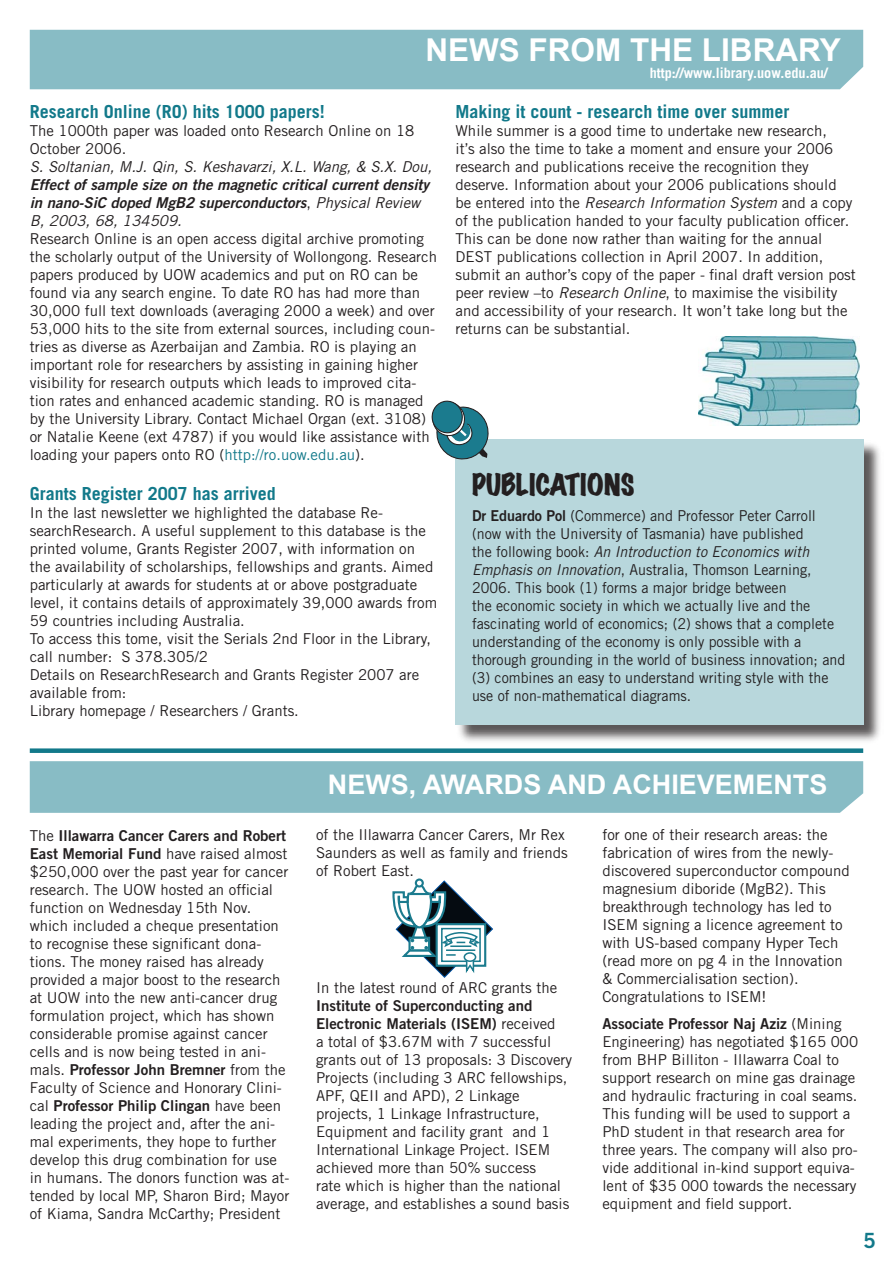
<style>
.page{position:relative;width:893px;height:1263px;background:#fff}
.page>*{position:absolute;margin:0;border:0;box-sizing:border-box;transform-origin:0 0}
.t1{font:700 31.5px "Arial";color:#fff}
.t2{font:700 27px "Arial";color:#fff}
.t3{font:27px "Marker Felt Wide";color:#231f20}
.t4{font:700 18px "Trade Gothic";color:#12798a}
.t5{font:15px/18px "Trade Gothic";color:#231f20}
.t6{font:15px/18px "Trade Gothic";color:#231f20;scale:.95 1}
.t7{font:15px/18px "Trade Gothic Bold Two";color:#231f20}
.t8{font:italic 15px/18px "Trade Gothic Bold Two";color:#231f20}
.t9{font:italic 15px "Trade Gothic";color:#231f20}
.t10{font:700 14.25px "Trade Gothic";color:#fff}
.s1{font-family:"Trade Gothic";font-style:normal}
.s2{font-family:"Trade Gothic"}
.s3{color:#12798a}
.s4{font-style:italic}
.s5{font-family:"Trade Gothic Bold Two"}
</style>
<div class="page">
<div style="left:30px;top:30px;width:833px;height:59px;background:#88bcc5"></div>
<div style="left:30px;top:748px;width:833px;height:5px;background:#12798a"></div>
<div style="left:30px;top:761px;width:833px;height:52px;background:#88bcc5"></div>
<img style="left:699px;top:337px;width:161px;height:88px">
<div style="left:456px;top:441px;width:428px;height:304px;background:#231f20;opacity:.75"></div>
<div style="left:455px;top:439px;width:408px;height:286px;background:#b8d7dc"></div>
<svg style="left:431px;top:400px;width:58px;height:60px"></svg>
<div style="left:415px;top:878px;width:9px;height:9px;border:2px solid #1b7b8e;border-radius:50%"></div>
<svg style="left:392px;top:880px;width:101px;height:97px"></svg>
<h1 class="t1" style="left:425px;top:29px;width:47px">NEWS</h1>
<h1 class="t1" style="left:529px;top:29px;width:123px">FROM THE</h1>
<h1 class="t1" style="left:702px;top:29px;width:74px">LIBRAR</h1>
<h1 class="t1" style="left:820px;top:29px;width:23px">Y</h1>
<p class="t10" style="left:650px;top:64px;width:180px">http://www.library.uow.edu.au/</p>
<p class="t4" style="left:30px;top:100px;width:297px">Research Online (RO) hits 1000 papers!</p>
<p class="t5" style="left:30px;top:121px;width:386px">The 1000th paper was loaded onto Research Online on 18<br>October 2006.</p>
<p class="t9" style="left:30px;top:158px;width:404px">S. Soltanian, M.J. Qin, S. Keshavarzi, X.L. Wang, &amp; S.X. Dou,</p>
<p class="t8" style="left:30px;top:175px;width:401px">Effect of sample size on the magnetic critical current density in nano-SiC doped MgB2 superconductors<span class="s1">,</span> <span class="s2">Physical Review</span></p>
<p class="t9" style="left:30px;top:212px;width:154px">B, 2003, 68, 134509.</p>
<p class="t5" style="left:30px;top:229px;width:409px">Research Online is an open access digital archive promoting the scholarly output of the University of Wollongong. Research papers produced by UOW academics and put on RO can be found via any search engine. To date RO has had more than 30,000 full text downloads (averaging 2000 a week) and over 53,000 hits to the site from external sources, including coun&shy;tries as diverse as Azerbaijan and Zambia. RO is playing an important role for researchers by assisting in gaining higher visibility for research outputs which leads to improved cita&shy;tion rates and enhanced academic standing. RO is managed by the University Library. Contact Michael Organ (ext. 3108) or Natalie Keene (ext 4787) if you would like assistance with loading your papers onto RO (<span class="s3">http://ro.uow.edu.au</span>).</p>
<p class="t4" style="left:30px;top:482px;width:248px">Grants Register 2007 has arrived</p>
<p class="t5" style="left:30px;top:503px;width:409px">In the last newsletter we highlighted the database Re&shy;searchResearch. A useful supplement to this database is the printed volume, Grants Register 2007, with information on the availability of scholarships, fellowships and grants. Aimed particularly at awards for students at or above postgraduate level, it contains details of approximately 39,000 awards from 59 countries including Australia.<br>To access this tome, visit the Serials 2nd Floor in the Library, call number: S 378.305/2<br>Details on ResearchResearch and Grants Register 2007 are available from:<br>Library homepage / Researchers / Grants.</p>
<p class="t4" style="left:455px;top:100px;width:335px">Making it count - research time over summer</p>
<p class="t5" style="left:455px;top:121px;width:402px">While summer is a good time to undertake new research,<br>it’s also the time to take a moment and ensure your 2006 research and publications receive the recognition they deserve. Information about your 2006 publications should be entered into the <span class="s4">Research Information System</span> and a copy of the publication handed to your faculty publication officer.<br>This can be done now rather than waiting for the annual DEST publications collection in April 2007. In addition, submit an author’s copy of the paper - final draft version post peer review –to <span class="s4">Research Online</span>, to maximise the visibility and accessibility of your research. It won’t take long but the returns can be substantial.</p>
<h2 class="t3" style="left:472px;top:471px;width:164px">PUBLICATIONS</h2>
<p class="t6" style="left:472px;top:507px;width:394px"><span class="s5">Dr Eduardo Pol</span> (Commerce) and Professor Peter Carroll (now with the University of Tasmania) have published<br>the following book: <span class="s4">An Introduction to Economics with Emphasis on Innovation</span>, Australia, Thomson Learning, 2006. This book (1) forms a major bridge between<br>the economic society in which we actually live and the fascinating world of economics; (2) shows that a complete understanding of the economy is only possible with a thorough grounding in the world of business innovation; and (3) combines an easy to understand writing style with the use of non-mathematical diagrams.</p>
<p class="t7" style="left:30px;top:826px;width:259px"><span class="s2">The</span> Illawarra Cancer Carers and Robert<br>East Memorial Fund <span class="s2">have raised almost</span></p>
<p class="t5" style="left:30px;top:862px;width:260px">$250,000 over the past year for cancer research. The UOW hosted an official function on Wednesday 15th Nov. which included a cheque presentation to recognise these significant dona&shy;tions. The money raised has already provided a major boost to the research at UOW into the new anti-cancer drug formulation project, which has shown considerable promise against cancer cells and is now being tested in ani-</p>
<p class="t7" style="left:30px;top:1060px;width:257px"><span class="s2">mals.</span> Professor John Bremner <span class="s2">from the</span></p>
<p class="t5" style="left:30px;top:1078px;width:254px">Faculty of Science and Honorary Clini-</p>
<p class="t7" style="left:30px;top:1096px;width:253px"><span class="s2">cal</span> Professor Philip Clingan <span class="s2">have been</span></p>
<p class="t5" style="left:30px;top:1114px;width:261px">leading the project and, after the ani&shy;mal experiments, they hope to further develop this drug combination for use in humans. The donors function was at&shy;tended by local MP, Sharon Bird; Mayor of Kiama, Sandra McCarthy; President</p>
<h2 class="t2" style="left:328px;top:766px;width:501px">NEWS, AWARDS AND ACHIEVEMENTS</h2>
<p class="t5" style="left:316px;top:825px;width:253px">of the Illawarra Cancer Carers, Mr Rex<br>Saunders as well as family and friends of Robert East.</p>
<p class="t5" style="left:316px;top:978px;width:243px">In the latest round of ARC grants the</p>
<p class="t7" style="left:316px;top:996px;width:241px">Institute of Superconducting and<br>Electronic Materials (ISEM) <span class="s2">received</span></p>
<p class="t5" style="left:316px;top:1032px;width:258px">a total of $3.67M with 7 successful grants out of 13 proposals: 3 Discovery Projects (including 3 ARC fellowships, APF, QEII and APD), 2 Linkage projects, 1 Linkage Infrastructure, Equipment and facility grant and 1<br>International Linkage Project. ISEM achieved more than 50% success<br>rate which is higher than the national average, and establishes a sound basis</p>
<p class="t5" style="left:602px;top:825px;width:249px">for one of their research areas: the fabrication of wires from the newly&shy;discovered superconductor compound magnesium diboride (MgB2). This breakthrough technology has led to ISEM signing a licence agreement to with US-based company Hyper Tech (read more on pg 4 in the Innovation &amp; Commercialisation section).<br>Congratulations to ISEM!</p>
<p class="t7" style="left:602px;top:1014px;width:241px">Associate Professor Naj Aziz <span class="s2">(Mining</span></p>
<p class="t5" style="left:602px;top:1032px;width:257px">Engineering) has negotiated $165 000 from BHP Billiton - Illawarra Coal to support research on mine gas drainage and hydraulic fracturing in coal seams.<br>This funding will be used to support a PhD student in that research area for three years. The company will also pro&shy;vide additional in-kind support equiva&shy;lent of $35 000 towards the necessary equipment and field support.</p>
</div>
